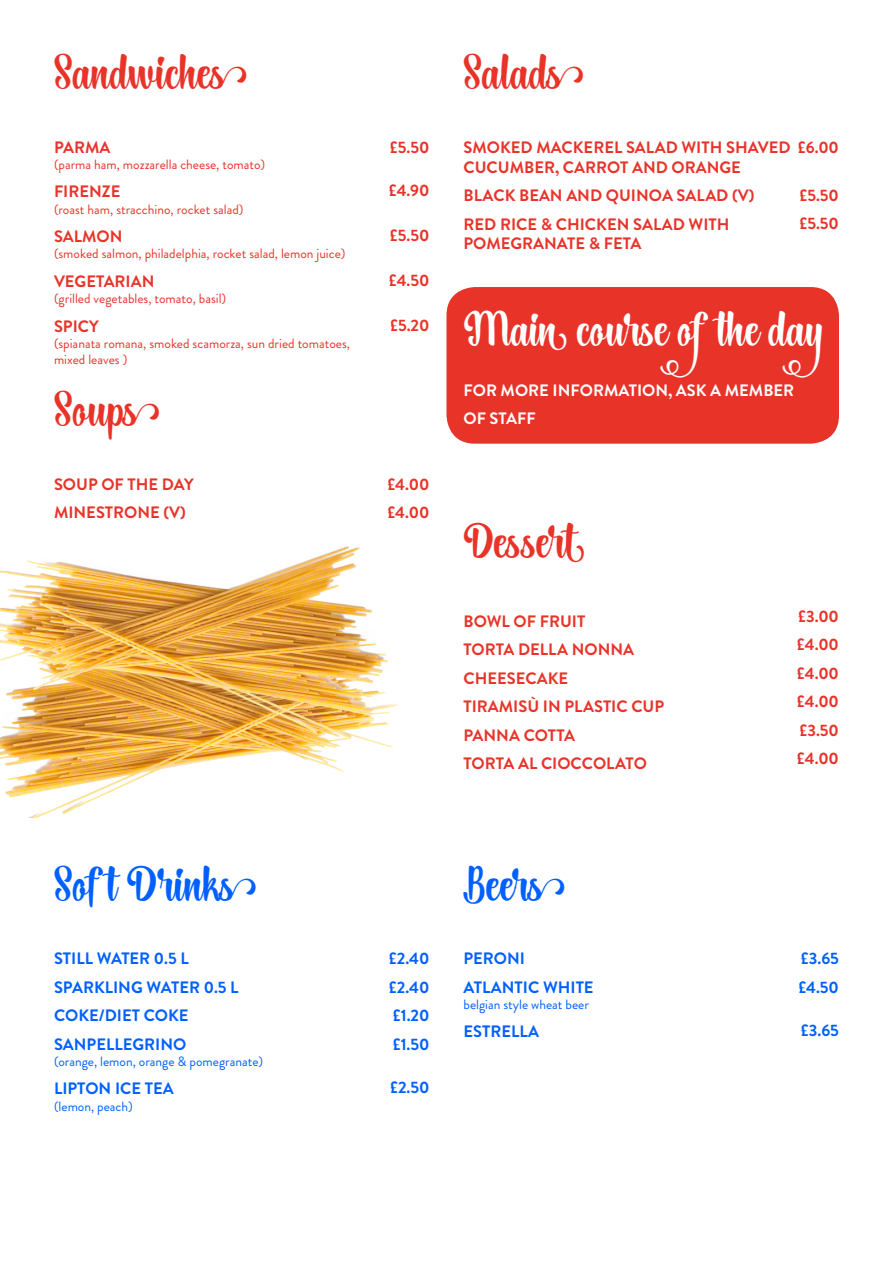
<style>
.page{position:relative;width:893px;height:1263px;background:#fff}
.page>*{position:absolute;margin:0;border:0;box-sizing:border-box;transform-origin:0 0}
.t1{font:45px "Lightning Script";color:#e83329}
.t2{font:45px "Lightning Script";color:#fff}
.t3{font:45px "Lightning Script";color:#0060ff}
.t4{font:700 16.5px/19.8px "Brandon Grotesque";color:#e83329}
.t5{font:700 16.5px "Brandon Grotesque";color:#0060ff}
.t6{font:700 16.5px "Brandon Grotesque";color:#fff}
.t7{font:13.5px/16.2px "Brandon Grotesque";color:#e83329}
.t8{font:13.5px "Brandon Grotesque";color:#0060ff}
</style>
<div class="page">
<div style="left:446px;top:287px;width:393px;height:157px;background:#e83329;border-radius:28px"></div>
<img style="left:0;top:546px;width:398px;height:271px">
<p class="t1" style="left:54px;top:48px;width:199px">Sandwiches</p>
<p class="t1" style="left:463px;top:48px;width:126px">Salads</p>
<p class="t4" style="left:54px;top:137px;width:58px">PARMA</p>
<p class="t7" style="left:54px;top:156px;width:212px">(parma ham, mozzarella cheese, tomato)</p>
<p class="t4" style="left:54px;top:182px;width:68px">FIRENZE</p>
<p class="t7" style="left:54px;top:201px;width:191px">(roast ham, stracchino, rocket salad)</p>
<p class="t4" style="left:54px;top:227px;width:70px">SALMON</p>
<p class="t7" style="left:54px;top:246px;width:293px">(smoked salmon, philadelphia, rocket salad, lemon juice)</p>
<p class="t4" style="left:54px;top:271px;width:102px">VEGETARIAN</p>
<p class="t7" style="left:54px;top:290px;width:174px">(grilled vegetables, tomato, basil)</p>
<p class="t4" style="left:54px;top:316px;width:46px">SPICY</p>
<p class="t7" style="left:54px;top:335px;width:297px">(spianata romana, smoked scamorza, sun dried tomatoes, mixed leaves )</p>
<p class="t1" style="left:54px;top:385px;width:112px">Soups</p>
<p class="t4" style="left:54px;top:474px;width:141px">SOUP OF THE DAY</p>
<p class="t4" style="left:54px;top:503px;width:133px">MINESTRONE (V)</p>
<p class="t4" style="left:390px;top:137px;width:41px">£5.50</p>
<p class="t4" style="left:389px;top:181px;width:42px">£4.90</p>
<p class="t4" style="left:390px;top:226px;width:41px">£5.50</p>
<p class="t4" style="left:389px;top:271px;width:42px">£4.50</p>
<p class="t4" style="left:390px;top:316px;width:41px">£5.20</p>
<p class="t4" style="left:387px;top:474px;width:44px">£4.00</p>
<p class="t4" style="left:387px;top:503px;width:44px">£4.00</p>
<p class="t4" style="left:463px;top:137px;width:377px">SMOKED MACKEREL SALAD WITH SHAVED £6.00<br>CUCUMBER, CARROT AND ORANGE</p>
<p class="t4" style="left:463px;top:186px;width:292px">BLACK BEAN AND QUINOA SALAD (V)</p>
<p class="t4" style="left:463px;top:214px;width:268px">RED RICE &amp; CHICKEN SALAD WITH</p>
<p class="t4" style="left:463px;top:234px;width:180px">POMEGRANATE &amp; FETA</p>
<p class="t4" style="left:799px;top:185px;width:41px">£5.50</p>
<p class="t4" style="left:799px;top:214px;width:41px">£5.50</p>
<p class="t2" style="left:463px;top:304px;width:386px">Main course ofthe day</p>
<p class="t6" style="left:463px;top:378px;width:332px">FOR MORE INFORMATION, ASK A MEMBER</p>
<p class="t6" style="left:463px;top:407px;width:74px">OF STAFF</p>
<p class="t1" style="left:463px;top:517px;width:114px">Dessert</p>
<p class="t4" style="left:463px;top:611px;width:123px">BOWL OF FRUIT</p>
<p class="t4" style="left:463px;top:640px;width:172px">TORTA DELLA NONNA</p>
<p class="t4" style="left:463px;top:668px;width:106px">CHEESECAKE</p>
<p class="t4" style="left:463px;top:697px;width:202px">TIRAMISÙ IN PLASTIC CUP</p>
<p class="t4" style="left:463px;top:725px;width:113px">PANNA COTTA</p>
<p class="t4" style="left:463px;top:754px;width:185px">TORTA AL CIOCCOLATO</p>
<p class="t4" style="left:798px;top:606px;width:42px">£3.00</p>
<p class="t4" style="left:797px;top:635px;width:44px">£4.00</p>
<p class="t4" style="left:797px;top:663px;width:44px">£4.00</p>
<p class="t4" style="left:797px;top:692px;width:44px">£4.00</p>
<p class="t4" style="left:799px;top:720px;width:41px">£3.50</p>
<p class="t4" style="left:797px;top:749px;width:44px">£4.00</p>
<p class="t3" style="left:54px;top:859px;width:208px">Soft Drinks</p>
<p class="t3" style="left:463px;top:859px;width:108px">Beers</p>
<p class="t5" style="left:54px;top:947px;width:136px">STILL WATER 0.5 L</p>
<p class="t5" style="left:54px;top:975px;width:186px">SPARKLING WATER 0.5 L</p>
<p class="t5" style="left:54px;top:1004px;width:136px">COKE/DIET COKE</p>
<p class="t5" style="left:54px;top:1032px;width:134px">SANPELLEGRINO</p>
<p class="t8" style="left:54px;top:1052px;width:211px">(orange, lemon, orange &amp; pomegranate)</p>
<p class="t5" style="left:54px;top:1077px;width:121px">LIPTON ICE TEA</p>
<p class="t8" style="left:54px;top:1096px;width:80px">(lemon, peach)</p>
<p class="t5" style="left:389px;top:947px;width:42px">£2.40</p>
<p class="t5" style="left:389px;top:975px;width:42px">£2.40</p>
<p class="t5" style="left:393px;top:1004px;width:38px">£1.20</p>
<p class="t5" style="left:393px;top:1032px;width:38px">£1.50</p>
<p class="t5" style="left:390px;top:1076px;width:41px">£2.50</p>
<p class="t5" style="left:463px;top:947px;width:63px">PERONI</p>
<p class="t5" style="left:463px;top:975px;width:132px">ATLANTIC WHITE</p>
<p class="t8" style="left:463px;top:995px;width:127px">belgian style wheat beer</p>
<p class="t5" style="left:463px;top:1020px;width:77px">ESTRELLA</p>
<p class="t5" style="left:801px;top:947px;width:39px">£3.65</p>
<p class="t5" style="left:798px;top:975px;width:42px">£4.50</p>
<p class="t5" style="left:801px;top:1019px;width:39px">£3.65</p>
</div>
